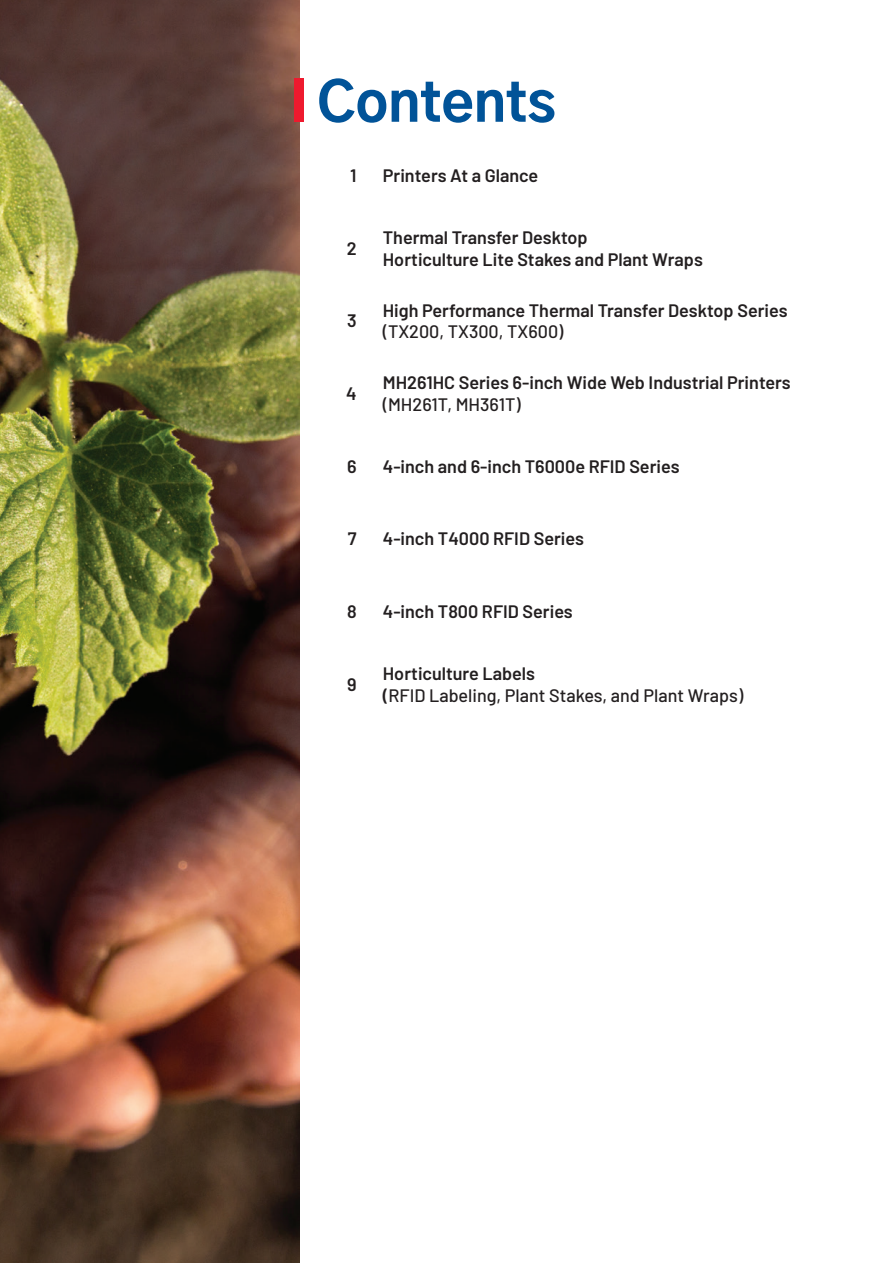
<style>
.page{position:relative;width:893px;height:1263px;background:#fff}
.page>*{position:absolute;margin:0;border:0;box-sizing:border-box;transform-origin:0 0}
.t1{font:800 54px "Gothic A1";color:#015398}
.t2{font:600 18px/21.6px "Barlow";color:#231f20}
.t3{font:500 18px/21.6px "Barlow";color:#231f20}
.s1{font-weight:600}
</style>
<div class="page">
<img style="left:0;top:0;width:299px;height:1263px">
<hr style="left:892px;top:0;width:1px;height:232px;background:#e6e7e9">
<div style="left:294px;top:78px;width:10px;height:44px;background:#ee1a2e"></div>
<h1 class="t1" style="left:317px;top:58px;width:240px">Contents</h1>
<p class="t2" style="left:350px;top:163px;width:8px">1</p>
<p class="t2" style="left:383px;top:163px;width:157px">Printers At a Glance</p>
<p class="t2" style="left:347px;top:236px;width:11px">2</p>
<p class="t2" style="left:383px;top:225px;width:322px">Thermal Transfer Desktop<br>Horticulture Lite Stakes and Plant Wraps</p>
<p class="t2" style="left:347px;top:309px;width:11px">3</p>
<p class="t2" style="left:346px;top:381px;width:12px">4</p>
<p class="t2" style="left:383px;top:298px;width:406px">High Performance Thermal Transfer Desktop Series</p>
<p class="t3" style="left:383px;top:319px;width:182px">(TX200, TX300, TX600)</p>
<p class="t2" style="left:383px;top:371px;width:409px">MH261HC Series 6-inch Wide Web Industrial Printers</p>
<p class="t3" style="left:383px;top:392px;width:139px">(MH261T, MH361T)</p>
<p class="t2" style="left:347px;top:454px;width:11px">6</p>
<p class="t2" style="left:383px;top:454px;width:298px">4-inch and 6-inch T6000e RFID Series</p>
<p class="t2" style="left:348px;top:527px;width:10px">7</p>
<p class="t2" style="left:383px;top:527px;width:203px">4-inch T4000 RFID Series</p>
<p class="t2" style="left:347px;top:599px;width:11px">8</p>
<p class="t2" style="left:383px;top:599px;width:191px">4-inch T800 RFID Series</p>
<p class="t2" style="left:347px;top:672px;width:11px">9</p>
<p class="t3" style="left:383px;top:661px;width:362px"><span class="s1">Horticulture Labels<br>(</span>RFID Labeling, Plant Stakes, and Plant Wraps)</p>
</div>
